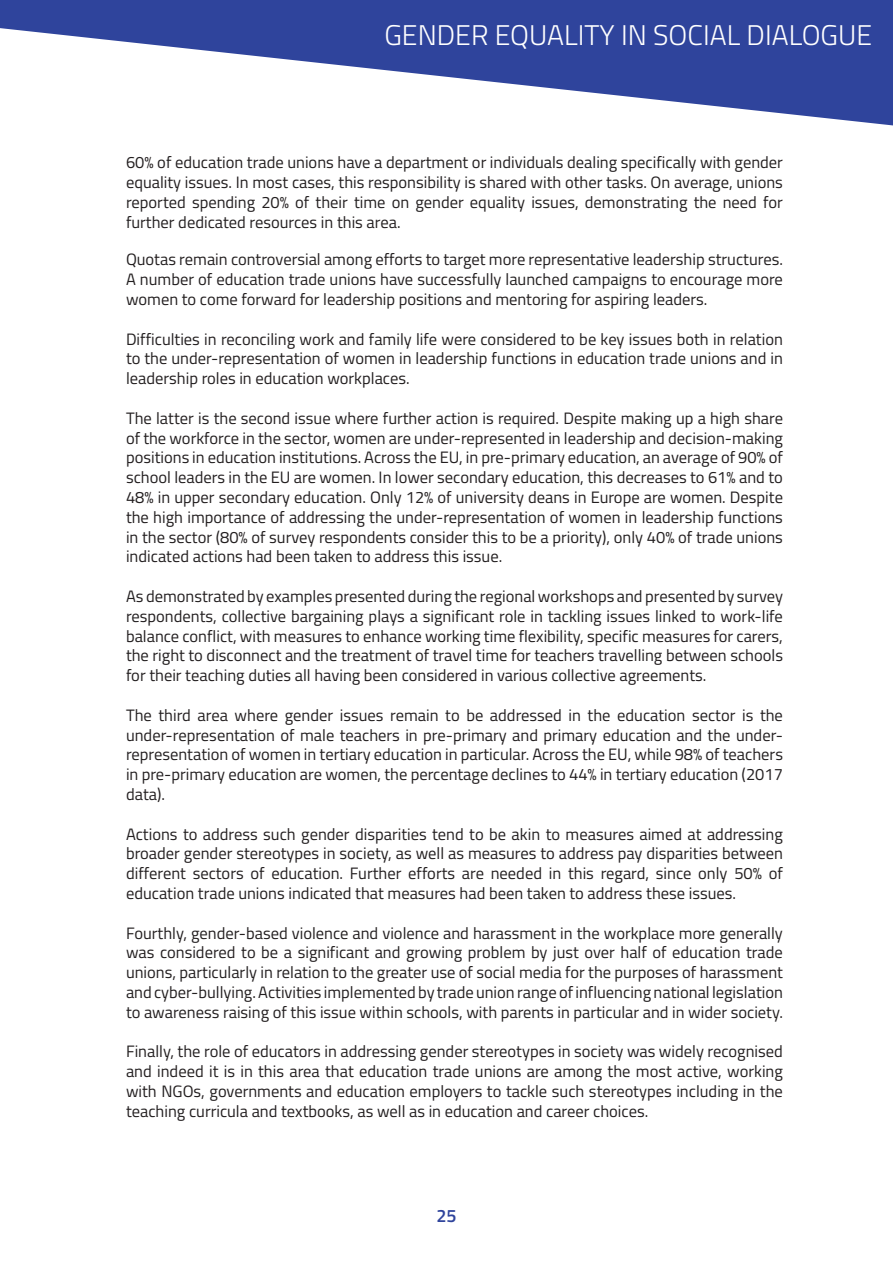
<style>
.page{position:relative;width:893px;height:1263px;background:#fff}
.page>*{position:absolute;margin:0;border:0;box-sizing:border-box;transform-origin:0 0}
.t1{font:300 28.5px "Titillium";color:#fff}
.t2{font:600 18px "Titillium";color:#2f449c}
.Paragraph_Style_1{font:16.5px/19.8px "Titillium";color:#231f20;text-align:justify}
</style>
<div class="page">
<svg style="left:0;top:0;width:893px;height:126px;fill:#2f449c"></svg>
<h1 class="t1" style="left:384px;top:14px;width:489px">GENDER EQUALITY IN SOCIAL DIALOGUE</h1>
<p class="Paragraph_Style_1" style="left:126px;top:152px;width:658px">60% of education trade unions have a department or individuals dealing specifically with gender equality issues. In most cases, this responsibility is shared with other tasks. On average, unions reported spending 20% of their time on gender equality issues, demonstrating the need for further dedicated resources in this area.</p>
<p class="Paragraph_Style_1" style="left:126px;top:249px;width:658px">Quotas remain controversial among efforts to target more representative leadership structures.<br>A number of education trade unions have successfully launched campaigns to encourage more women to come forward for leadership positions and mentoring for aspiring leaders.</p>
<p class="Paragraph_Style_1" style="left:126px;top:328px;width:658px">Difficulties in reconciling work and family life were considered to be key issues both in relation to the under-representation of women in leadership functions in education trade unions and in leadership roles in education workplaces.</p>
<p class="Paragraph_Style_1" style="left:126px;top:407px;width:658px">The latter is the second issue where further action is required. Despite making up a high share of the workforce in the sector, women are under-represented in leadership and decision-making positions in education institutions. Across the EU, in pre-primary education, an average of 90% of school leaders in the EU are women. In lower secondary education, this decreases to 61% and to 48% in upper secondary education. Only 12% of university deans in Europe are women. Despite the high importance of addressing the under-representation of women in leadership functions in the sector (80% of survey respondents consider this to be a priority), only 40% of trade unions indicated actions had been taken to address this issue.</p>
<p class="Paragraph_Style_1" style="left:126px;top:585px;width:658px">As demonstrated by examples presented during the regional workshops and presented by survey respondents, collective bargaining plays a significant role in tackling issues linked to work-life balance conflict, with measures to enhance working time flexibility, specific measures for carers, the right to disconnect and the treatment of travel time for teachers travelling between schools for their teaching duties all having been considered in various collective agreements.</p>
<p class="Paragraph_Style_1" style="left:126px;top:704px;width:658px">The third area where gender issues remain to be addressed in the education sector is the under-representation of male teachers in pre-primary and primary education and the under&shy;representation of women in tertiary education in particular. Across the EU, while 98% of teachers in pre-primary education are women, the percentage declines to 44% in tertiary education (2017 data).</p>
<p class="Paragraph_Style_1" style="left:126px;top:823px;width:658px">Actions to address such gender disparities tend to be akin to measures aimed at addressing broader gender stereotypes in society, as well as measures to address pay disparities between different sectors of education. Further efforts are needed in this regard, since only 50% of education trade unions indicated that measures had been taken to address these issues.</p>
<p class="Paragraph_Style_1" style="left:126px;top:922px;width:658px">Fourthly, gender-based violence and violence and harassment in the workplace more generally was considered to be a significant and growing problem by just over half of education trade unions, particularly in relation to the greater use of social media for the purposes of harassment and cyber-bullying. Activities implemented by trade union range of influencing national legislation to awareness raising of this issue within schools, with parents in particular and in wider society.</p>
<p class="Paragraph_Style_1" style="left:126px;top:1041px;width:658px">Finally, the role of educators in addressing gender stereotypes in society was widely recognised and indeed it is in this area that education trade unions are among the most active, working with NGOs, governments and education employers to tackle such stereotypes including in the teaching curricula and textbooks, as well as in education and career choices.</p>
<p class="t2" style="left:436px;top:1203px;width:22px">25</p>
</div>
